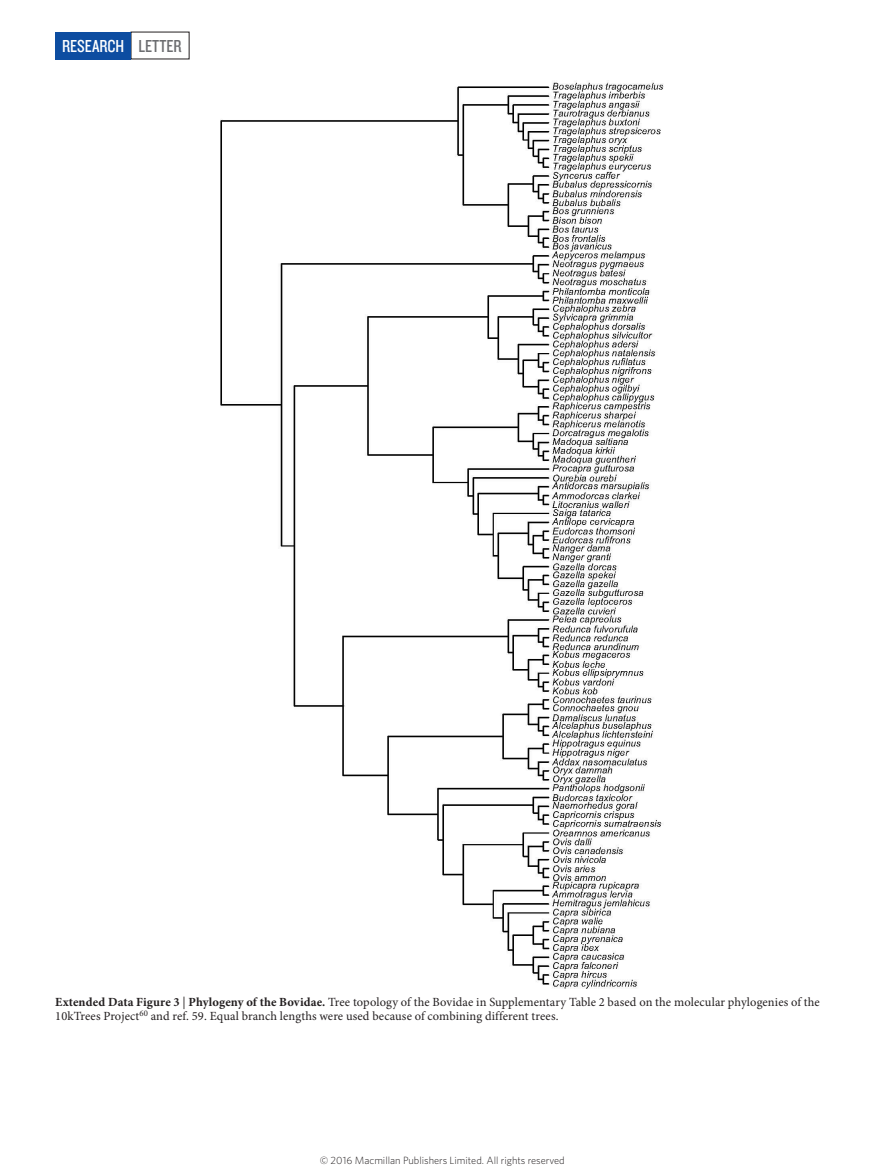
<style>
.page{position:relative;width:893px;height:1174px;background:#fff}
.page>*{position:absolute;margin:0;border:0;box-sizing:border-box;transform-origin:0 0}
.t1{font:18px "Knockout 29 Junior Ltweight";color:#fff}
.t2{font:12.45px/14.2px "Minion Pro";letter-spacing:.01em;color:#231f20}
.t3{font:300 10.5px "Whitney";color:#231f20}
.s1{color:#6c6d70}
.s2{font-weight:700}
</style>
<div class="page">
<div style="left:55px;top:32px;width:76px;height:27px;background:#0d4da1"></div>
<img style="left:221px;top:82px;width:442px;height:906px">
<h1 class="t1" style="left:62px;top:34px;width:121px">RESEARCH <span class="s1">LETTER</span></h1>
<p class="t2" style="left:55px;top:995px;width:766px"><span class="s2">Extended Data Figure 3</span> | <span class="s2">Phylogeny of the Bovidae.</span> Tree topology of the Bovidae in Supplementary Table 2 based on the molecular phylogenies of the<br>10kTrees Project<sup>60</sup> and ref. 59. Equal branch lengths were used because of combining different trees.</p>
<p class="t3" style="left:320px;top:1153px;width:247px">© 2016 Macmillan Publishers Limited. All rights reserved</p>
</div>
